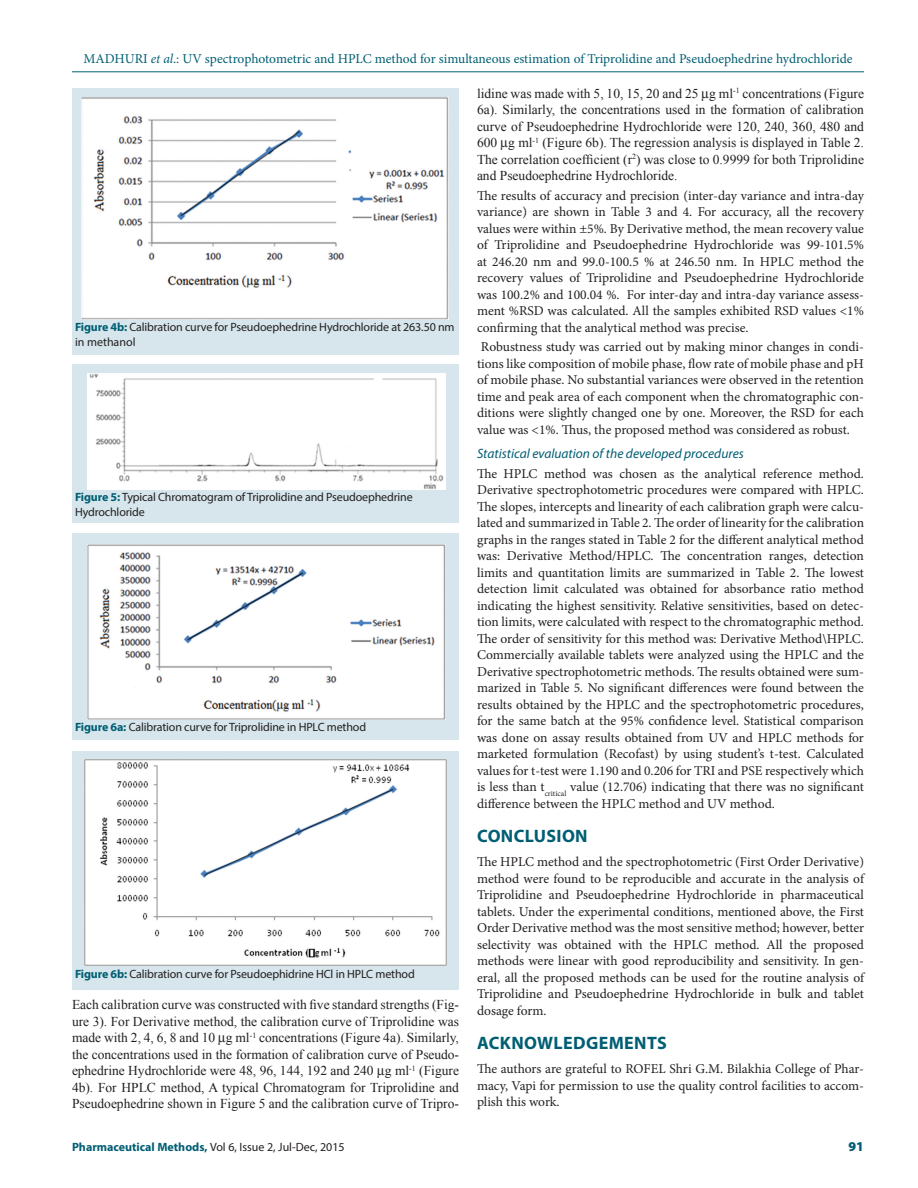
<style>
.page{position:relative;width:918px;height:1188px;background:#fff}
.page>*{position:absolute;margin:0;border:0;box-sizing:border-box;transform-origin:0 0}
._1_HD{font:700 18px "Myriad Pro";letter-spacing:.02em;color:#005e73}
.TXT{font:13.5px/16.5px "Minion Pro";color:#231f20;text-align:justify}
.TXT-2{font:13.5px/16.5px "Times New Roman";color:#231f20;text-align:justify}
.t1{font:13.5px "Minion Pro";color:#005e73}
._3_HD{font:italic 13.5px "Myriad Pro";color:#005e73}
.t2{font:900 13.5px "Myriad Pro";color:#005e73}
.FIG_CAP{font:12px/15px "Myriad Pro";letter-spacing:-.01em;color:#231f20}
.s1{font-style:italic}
.s2{font-weight:700;color:#005e73}
</style>
<div class="page">
<hr style="left:72px;top:72px;width:792px;height:1px;background:#005e73">
<div style="left:72px;top:88px;width:387px;height:267px;background:#d6e6ec"></div>
<div style="left:72px;top:364px;width:387px;height:158px;background:#d6e6ec"></div>
<div style="left:72px;top:534px;width:387px;height:206px;background:#d6e6ec"></div>
<div style="left:72px;top:751px;width:387px;height:238px;background:#d6e6ec"></div>
<img style="left:81px;top:98px;width:368px;height:221px">
<img style="left:87px;top:374px;width:359px;height:115px">
<img style="left:87px;top:544px;width:359px;height:175px">
<img style="left:84px;top:760px;width:363px;height:206px">
<p class="t1" style="left:83px;top:50px;width:771px">MADHURI <span class="s1">et al</span>.: UV spectrophotometric and HPLC method for simultaneous estimation of Triprolidine and Pseudoephedrine hydrochloride</p>
<p class="FIG_CAP" style="left:75px;top:320px;width:381px"><span class="s2">Figure 4b:</span> Calibration curve for Pseudoephedrine Hydrochloride at 263.50 nm in methanol</p>
<p class="FIG_CAP" style="left:75px;top:489px;width:339px"><span class="s2">Figure 5:</span> Typical Chromatogram of Triprolidine and Pseudoephedrine<br>Hydrochloride</p>
<p class="FIG_CAP" style="left:75px;top:720px;width:293px"><span class="s2">Figure 6a:</span> Calibration curve for Triprolidine in HPLC method</p>
<p class="FIG_CAP" style="left:75px;top:966px;width:341px"><span class="s2">Figure 6b:</span> Calibration curve for Pseudoephidrine HCl in HPLC method</p>
<p class="TXT-2" style="left:72px;top:996px;width:389px">Each calibration curve was constructed with five standard strengths (Fig&shy;ure 3). For Derivative method, the calibration curve of Triprolidine was made with 2, 4, 6, 8 and 10 g ml<sup>-1</sup> concentrations (Figure 4a). Similarly, the concentrations used in the formation of calibration curve of Pseudo&shy;ephedrine Hydrochloride were 48, 96, 144, 192 and 240 g ml<sup>-1</sup> (Figure 4b). For HPLC method, A typical Chromatogram for Triprolidine and Pseudoephedrine shown in Figure 5 and the calibration curve of Tripro-</p>
<p class="TXT-2" style="left:477px;top:85px;width:389px">lidine was made with 5, 10, 15, 20 and 25 g ml<sup>-1</sup> concentrations (Figure 6a). Similarly, the concentrations used in the formation of calibration curve of Pseudoephedrine Hydrochloride were 120, 240, 360, 480 and 600 g ml<sup>-1</sup> (Figure 6b). The regression analysis is displayed in Table 2.<br>The correlation coefficient (r<sup>2</sup>) was close to 0.9999 for both Triprolidine and Pseudoephedrine Hydrochloride.</p>
<p class="TXT" style="left:477px;top:187px;width:389px">The results of accuracy and precision (inter-day variance and intra-day variance) are shown in Table 3 and 4. For accuracy, all the recovery values were within ±5%. By Derivative method, the mean recovery value of Triprolidine and Pseudoephedrine Hydrochloride was 99-101.5% at 246.20 nm and 99.0-100.5 % at 246.50 nm. In HPLC method the recovery values of Triprolidine and Pseudoephedrine Hydrochloride was 100.2% and 100.04 %. For inter-day and intra-day variance assess&shy;ment %RSD was calculated. All the samples exhibited RSD values &lt;1% confirming that the analytical method was precise.</p>
<p class="TXT" style="left:477px;top:339px;width:389px">Robustness study was carried out by making minor changes in condi&shy;tions like composition of mobile phase, flow rate of mobile phase and pH of mobile phase. No substantial variances were observed in the retention time and peak area of each component when the chromatographic con&shy;ditions were slightly changed one by one. Moreover, the RSD for each value was &lt;1%. Thus, the proposed method was considered as robust.</p>
<p class="_3_HD" style="left:477px;top:445px;width:268px">Statistical evaluation of the developed procedures</p>
<p class="TXT" style="left:477px;top:465px;width:389px">The HPLC method was chosen as the analytical reference method.<br>Derivative spectrophotometric procedures were compared with HPLC.<br>The slopes, intercepts and linearity of each calibration graph were calcu&shy;lated and summarized in Table 2. The order of linearity for the calibration graphs in the ranges stated in Table 2 for the different analytical method was: Derivative Method/HPLC. The concentration ranges, detection limits and quantitation limits are summarized in Table 2. The lowest detection limit calculated was obtained for absorbance ratio method indicating the highest sensitivity. Relative sensitivities, based on detec&shy;tion limits, were calculated with respect to the chromatographic method.<br>The order of sensitivity for this method was: Derivative Method\HPLC.<br>Commercially available tablets were analyzed using the HPLC and the Derivative spectrophotometric methods. The results obtained were sum&shy;marized in Table 5<span class="s1">.</span> No significant differences were found between the results obtained by the HPLC and the spectrophotometric procedures, for the same batch at the 95% confidence level. Statistical comparison was done on assay results obtained from UV and HPLC methods for marketed formulation (Recofast) by using student’s t-test. Calculated values for t-test were 1.190 and 0.206 for TRI and PSE respectively which is less than t<sub>critical</sub> value (12.706) indicating that there was no significant difference between the HPLC method and UV method.</p>
<p class="_1_HD" style="left:477px;top:824px;width:112px">CONCLUSION</p>
<p class="TXT" style="left:477px;top:854px;width:389px">The HPLC method and the spectrophotometric (First Order Derivative) method were found to be reproducible and accurate in the analysis of Triprolidine and Pseudoephedrine Hydrochloride in pharmaceutical tablets. Under the experimental conditions, mentioned above, the First Order Derivative method was the most sensitive method; however, better selectivity was obtained with the HPLC method. All the proposed methods were linear with good reproducibility and sensitivity. In gen&shy;eral, all the proposed methods can be used for the routine analysis of Triprolidine and Pseudoephedrine Hydrochloride in bulk and tablet dosage form.</p>
<p class="_1_HD" style="left:477px;top:1031px;width:191px">ACKNOWLEDGEMENTS</p>
<p class="TXT" style="left:477px;top:1061px;width:389px">The authors are grateful to ROFEL Shri G.M. Bilakhia College of Phar&shy;macy, Vapi for permission to use the quality control facilities to accom&shy;plish this work.</p>
<p class="FIG_CAP" style="left:72px;top:1139px;width:274px"><span class="s2">Pharmaceutical Methods,</span> Vol 6, Issue 2, Jul-Dec, 2015</p>
<p class="t2" style="left:849px;top:1138px;width:17px">91</p>
</div>
